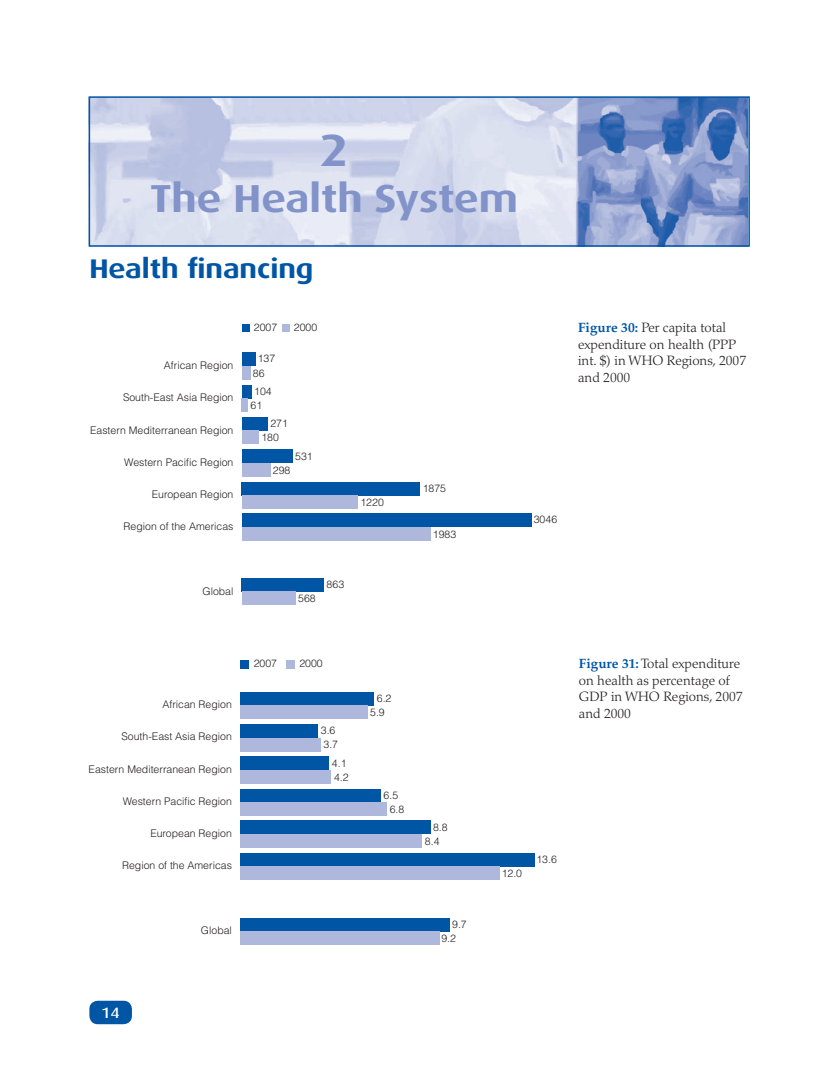
<style>
.page{position:relative;width:830px;height:1072px;background:#fff}
.page>*{position:absolute;margin:0;border:0;box-sizing:border-box;transform-origin:0 0}
.t1{font:700 45px "Dax Wide";color:#8193c9}
.t2{font:700 39px "Dax Wide";color:#8193c9}
.t3{font:700 27px "Dax Wide";color:#0155a5}
.t4{font:500 15px "Dax Wide";color:#fff}
.t5{font:300 13.5px/16.5px "Palatino LT Std";color:#231f20}
.t6{font:300 10.5px "Helvetica";color:#231f20}
.s1{font-weight:700;color:#0155a5}
</style>
<div class="page">
<div style="left:89px;top:1000px;width:43px;height:24px;background:#0155a5;border-radius:9px"></div>
<img style="left:92px;top:99px;width:654px;height:145px">
<div style="left:89px;top:96px;width:660px;height:151px;border:2px solid #0155a5"></div>
<div style="left:242px;top:352px;width:13px;height:14px;background:#0155a5"></div>
<div style="left:242px;top:366px;width:8px;height:13px;background:#adb8dc"></div>
<div style="left:242px;top:385px;width:9px;height:13px;background:#0155a5"></div>
<div style="left:242px;top:398px;width:6px;height:14px;background:#adb8dc"></div>
<div style="left:242px;top:417px;width:26px;height:13px;background:#0155a5"></div>
<div style="left:242px;top:430px;width:17px;height:14px;background:#adb8dc"></div>
<div style="left:242px;top:449px;width:50px;height:14px;background:#0155a5"></div>
<div style="left:242px;top:463px;width:28px;height:13px;background:#adb8dc"></div>
<div style="left:242px;top:482px;width:178px;height:13px;background:#0155a5"></div>
<div style="left:242px;top:495px;width:116px;height:14px;background:#adb8dc"></div>
<div style="left:242px;top:513px;width:289px;height:14px;background:#0155a5"></div>
<div style="left:242px;top:527px;width:188px;height:13px;background:#adb8dc"></div>
<div style="left:242px;top:578px;width:82px;height:13px;background:#0155a5"></div>
<div style="left:242px;top:591px;width:53px;height:14px;background:#adb8dc"></div>
<div style="left:242px;top:324px;width:8px;height:8px;background:#0155a5"></div>
<div style="left:282px;top:324px;width:8px;height:8px;background:#adb8dc"></div>
<div style="left:240px;top:692px;width:134px;height:13px;background:#0155a5"></div>
<div style="left:240px;top:705px;width:127px;height:14px;background:#adb8dc"></div>
<div style="left:240px;top:724px;width:78px;height:13px;background:#0155a5"></div>
<div style="left:240px;top:737px;width:80px;height:14px;background:#adb8dc"></div>
<div style="left:240px;top:756px;width:89px;height:14px;background:#0155a5"></div>
<div style="left:240px;top:770px;width:91px;height:13px;background:#adb8dc"></div>
<div style="left:240px;top:789px;width:140px;height:13px;background:#0155a5"></div>
<div style="left:240px;top:802px;width:147px;height:14px;background:#adb8dc"></div>
<div style="left:240px;top:820px;width:190px;height:14px;background:#0155a5"></div>
<div style="left:240px;top:834px;width:182px;height:13px;background:#adb8dc"></div>
<div style="left:240px;top:853px;width:294px;height:13px;background:#0155a5"></div>
<div style="left:240px;top:866px;width:259px;height:14px;background:#adb8dc"></div>
<div style="left:240px;top:917px;width:209px;height:14px;background:#0155a5"></div>
<div style="left:240px;top:931px;width:199px;height:13px;background:#adb8dc"></div>
<div style="left:240px;top:660px;width:9px;height:8px;background:#0155a5"></div>
<div style="left:286px;top:660px;width:8px;height:8px;background:#adb8dc"></div>
<h1 class="t1" style="left:319px;top:124px;width:30px">2</h1>
<h2 class="t2" style="left:150px;top:176px;width:369px">The Health System</h2>
<h3 class="t3" style="left:89px;top:253px;width:225px">Health financing</h3>
<p class="t6" style="left:164px;top:359px;width:71px">African Region</p>
<p class="t6" style="left:123px;top:391px;width:112px">South-East Asia Region</p>
<p class="t6" style="left:90px;top:423px;width:145px">Eastern Mediterranean Region</p>
<p class="t6" style="left:124px;top:456px;width:111px">Western Pacific Region</p>
<p class="t6" style="left:152px;top:488px;width:83px">European Region</p>
<p class="t6" style="left:123px;top:519px;width:111px">Region of the Americas</p>
<p class="t6" style="left:254px;top:321px;width:25px">2007</p>
<p class="t6" style="left:294px;top:321px;width:25px">2000</p>
<p class="t6" style="left:258px;top:352px;width:19px">137</p>
<p class="t6" style="left:254px;top:384px;width:19px">104</p>
<p class="t6" style="left:270px;top:417px;width:19px">271</p>
<p class="t6" style="left:253px;top:366px;width:13px">86</p>
<p class="t6" style="left:250px;top:398px;width:13px">61</p>
<p class="t6" style="left:261px;top:431px;width:19px">180</p>
<p class="t6" style="left:273px;top:463px;width:19px">298</p>
<p class="t6" style="left:295px;top:449px;width:19px">531</p>
<p class="t6" style="left:360px;top:495px;width:25px">1220</p>
<p class="t6" style="left:202px;top:584px;width:32px">Global</p>
<p class="t6" style="left:298px;top:592px;width:19px">568</p>
<p class="t6" style="left:326px;top:578px;width:19px">863</p>
<p class="t6" style="left:422px;top:482px;width:25px">1875</p>
<p class="t6" style="left:433px;top:527px;width:25px">1983</p>
<p class="t6" style="left:533px;top:513px;width:25px">3046</p>
<p class="t5" style="left:578px;top:319px;width:169px"><span class="s1">Figure 30:</span> Per capita total expenditure on health (PPP int. $) in WHO Regions, 2007 and 2000</p>
<p class="t6" style="left:162px;top:697px;width:71px">African Region</p>
<p class="t6" style="left:121px;top:730px;width:112px">South-East Asia Region</p>
<p class="t6" style="left:89px;top:762px;width:145px">Eastern Mediterranean Region</p>
<p class="t6" style="left:123px;top:795px;width:111px">Western Pacific Region</p>
<p class="t6" style="left:150px;top:826px;width:83px">European Region</p>
<p class="t6" style="left:122px;top:858px;width:111px">Region of the Americas</p>
<p class="t6" style="left:201px;top:923px;width:32px">Global</p>
<p class="t6" style="left:253px;top:657px;width:25px">2007</p>
<p class="t6" style="left:299px;top:657px;width:25px">2000</p>
<p class="t5" style="left:578px;top:655px;width:165px"><span class="s1">Figure 31:</span> Total expenditure on health as percentage of<br>GDP in WHO Regions, 2007 and 2000</p>
<p class="t6" style="left:376px;top:691px;width:16px">6.2</p>
<p class="t6" style="left:370px;top:705px;width:16px">5.9</p>
<p class="t6" style="left:321px;top:724px;width:16px">3.6</p>
<p class="t6" style="left:332px;top:756px;width:16px">4.1</p>
<p class="t6" style="left:323px;top:738px;width:16px">3.7</p>
<p class="t6" style="left:334px;top:770px;width:16px">4.2</p>
<p class="t6" style="left:383px;top:789px;width:16px">6.5</p>
<p class="t6" style="left:389px;top:803px;width:16px">6.8</p>
<p class="t6" style="left:433px;top:821px;width:16px">8.8</p>
<p class="t6" style="left:424px;top:834px;width:16px">8.4</p>
<p class="t6" style="left:452px;top:917px;width:16px">9.7</p>
<p class="t6" style="left:441px;top:931px;width:16px">9.2</p>
<p class="t6" style="left:501px;top:866px;width:22px">12.0</p>
<p class="t6" style="left:536px;top:852px;width:22px">13.6</p>
<h3 class="t4" style="left:101px;top:1004px;width:20px">14</h3>
</div>
